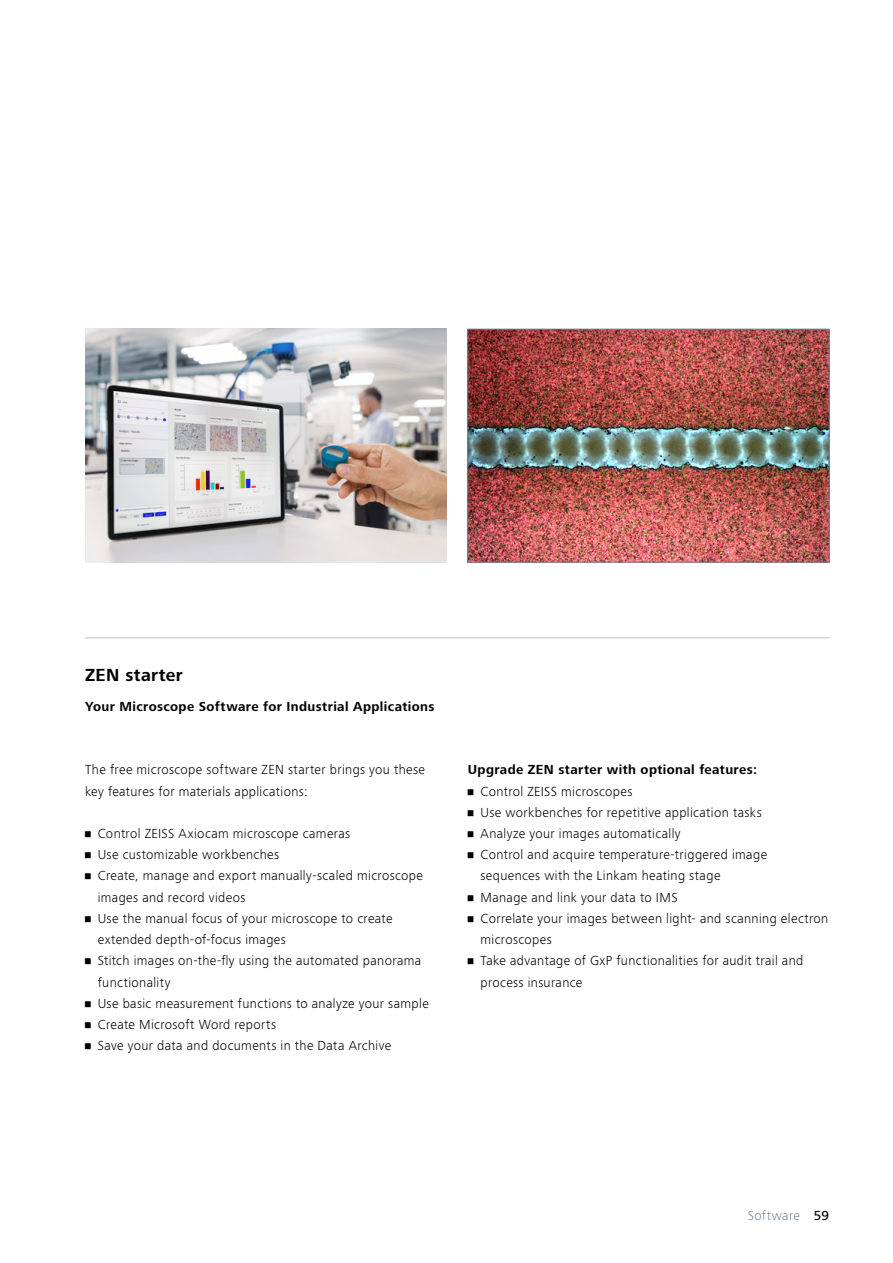
<style>
.page{position:relative;width:893px;height:1263px;background:#fff}
.page>*{position:absolute;margin:0;border:0;box-sizing:border-box;transform-origin:0 0}
.t1{font:700 18px "ZEISS Frutiger Next W1 G";letter-spacing:.02em;color:#000}
.t2{font:300 13.5px/21.1px "ZEISS Frutiger Next W1 G";letter-spacing:.025em;color:#000}
.t3{font:700 13.5px "ZEISS Frutiger Next W1 G";letter-spacing:.03em;color:#000}
.t4{font:300 13.5px "ZEISS Frutiger Next W1 G";letter-spacing:.025em;color:#778592}
.s1{font-weight:500;color:#000}
</style>
<div class="page">
<hr style="left:85px;top:637px;width:744px;height:1px;background:#b4c0ca">
<img style="left:85px;top:329px;width:361px;height:233px">
<img style="left:470px;top:331px;width:357px;height:229px">
<div style="left:468px;top:329px;width:361px;height:233px;border:1px solid #778592"></div>
<h1 class="t1" style="left:85px;top:662px;width:99px">ZEN starter</h1>
<p class="t3" style="left:85px;top:696px;width:351px">Your Microscope Software for Industrial Applications</p>
<p class="t2" style="left:85px;top:758px;width:341px">The free microscope software ZEN starter brings you these key features for materials applications:</p>
<p class="t2" style="left:85px;top:822px;width:267px">• Control ZEISS Axiocam microscope cameras</p>
<p class="t2" style="left:85px;top:843px;width:196px">• Use customizable workbenches</p>
<p class="t2" style="left:98px;top:865px;width:327px;text-indent:-13px">• Create, manage and export manually-scaled microscope images and record videos</p>
<p class="t2" style="left:98px;top:907px;width:296px;text-indent:-13px">• Use the manual focus of your microscope to create extended depth-of-focus images</p>
<p class="t2" style="left:98px;top:949px;width:325px;text-indent:-13px">• Stitch images on-the-fly using the automated panorama functionality</p>
<p class="t2" style="left:85px;top:992px;width:345px">• Use basic measurement functions to analyze your sample</p>
<p class="t2" style="left:85px;top:1013px;width:192px">• Create Microsoft Word reports</p>
<p class="t2" style="left:85px;top:1034px;width:308px">• Save your data and documents in the Data Archive</p>
<p class="t3" style="left:468px;top:760px;width:291px">Upgrade ZEN starter with optional features:</p>
<p class="t2" style="left:468px;top:780px;width:166px">• Control ZEISS microscopes</p>
<p class="t2" style="left:468px;top:801px;width:296px">• Use workbenches for repetitive application tasks</p>
<p class="t2" style="left:468px;top:822px;width:214px">• Analyze your images automatically</p>
<p class="t2" style="left:480px;top:843px;width:288px;text-indent:-13px">• Control and acquire temperature-triggered image sequences with the Linkam heating stage</p>
<p class="t2" style="left:468px;top:886px;width:211px">• Manage and link your data to IMS</p>
<p class="t2" style="left:480px;top:907px;width:349px;text-indent:-13px">• Correlate your images between light- and scanning electron microscopes</p>
<p class="t2" style="left:480px;top:949px;width:324px;text-indent:-13px">• Take advantage of GxP functionalities for audit trail and process insurance</p>
<p class="t4" style="left:748px;top:1206px;width:83px">Software <span class="s1">59</span></p>
</div>
